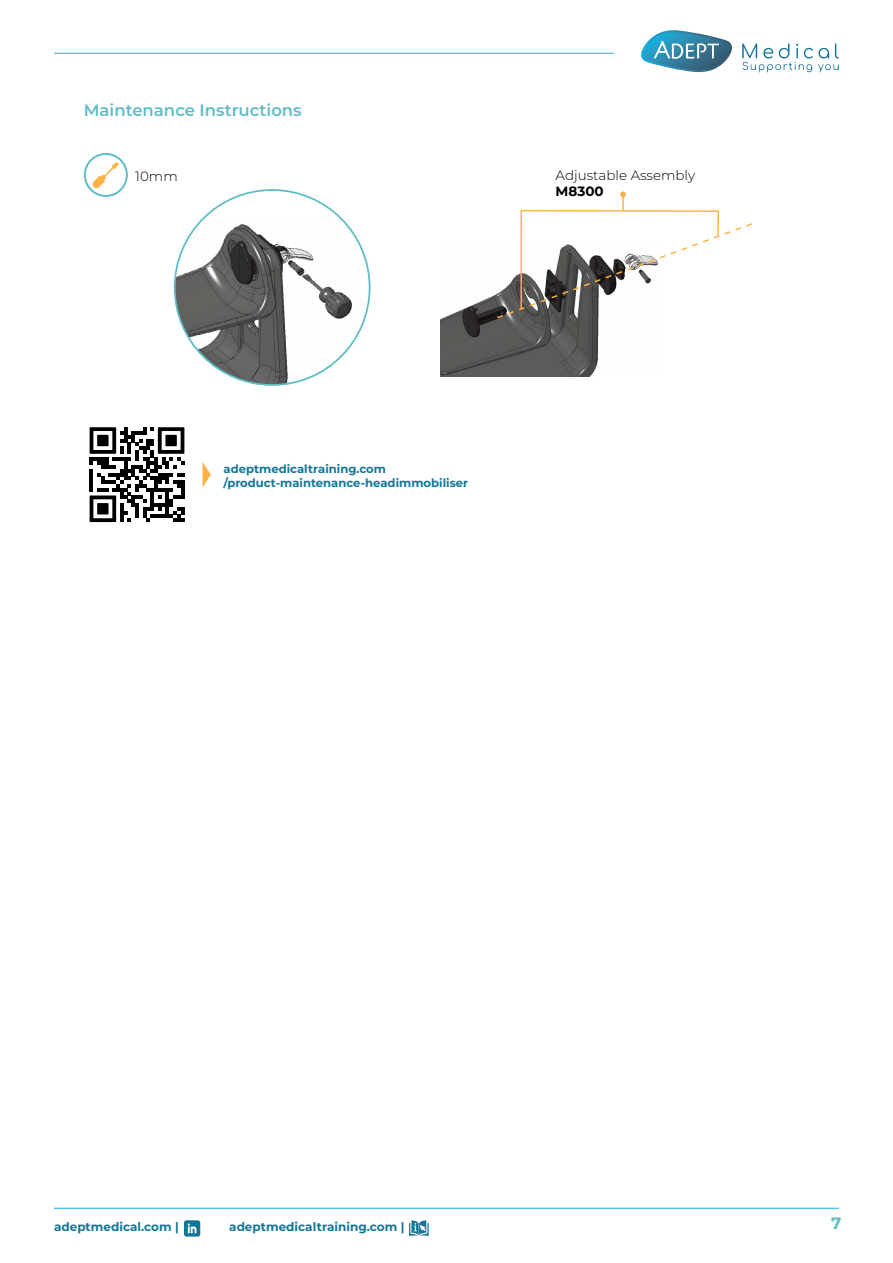
<style>
.page{position:relative;width:893px;height:1263px;background:#fff}
.page>*{position:absolute;margin:0;border:0;box-sizing:border-box;transform-origin:0 0}
.t1{font:600 16.5px "Montserrat";color:#60bdc8}
.t2{font:700 16.5px "Montserrat";color:#60bdc8}
.t3{font:300 13.5px "Montserrat";color:#000}
.t4{font:700 13.5px "Montserrat";color:#000}
.t5{font:700 12px "Montserrat";color:#147697}
.t6{font:700 11.55px/14px "Montserrat";color:#147697}
</style>
<div class="page">
<svg style="left:184px;top:1220px;width:16px;height:16px"></svg>
<svg style="left:409px;top:1220px;width:20px;height:16px"></svg>
<img style="left:440px;top:294px;width:159px;height:82px">
<img style="left:175px;top:219px;width:193px;height:166px">
<svg style="left:85px;top:154px;width:42px;height:42px"></svg>
<div style="left:84px;top:153px;width:44px;height:44px;border:2px solid #60bdc8;border-radius:50%"></div>
<svg style="left:92px;top:162px;width:27px;height:26px"></svg>
<svg style="left:496px;top:192px;width:256px;height:127px"></svg>
<svg style="left:90px;top:427px;width:94px;height:95px"></svg>
<svg style="left:203px;top:462px;width:8px;height:25px"></svg>
<hr style="left:54px;top:53px;width:560px;height:1px;background:#13b0e0">
<hr style="left:54px;top:1208px;width:785px;height:1px;background:#13b0e0">
<svg style="left:742px;top:43px;width:97px;height:29px"></svg>
<svg style="left:641px;top:30px;width:91px;height:42px"></svg>
<h1 class="t1" style="left:84px;top:98px;width:219px">Maintenance Instructions</h1>
<p class="t3" style="left:135px;top:167px;width:44px">10mm</p>
<p class="t3" style="left:556px;top:166px;width:141px">Adjustable Assembly</p>
<p class="t4" style="left:556px;top:182px;width:50px">M8300</p>
<p class="t6" style="left:224px;top:462px;width:246px">adeptmedicaltraining.com /product-maintenance-headimmobiliser</p>
<p class="t5" style="left:54px;top:1218px;width:126px">adeptmedical.com |</p>
<p class="t5" style="left:229px;top:1218px;width:177px">adeptmedicaltraining.com |</p>
<h1 class="t2" style="left:831px;top:1211px;width:12px">7</h1>
</div>
